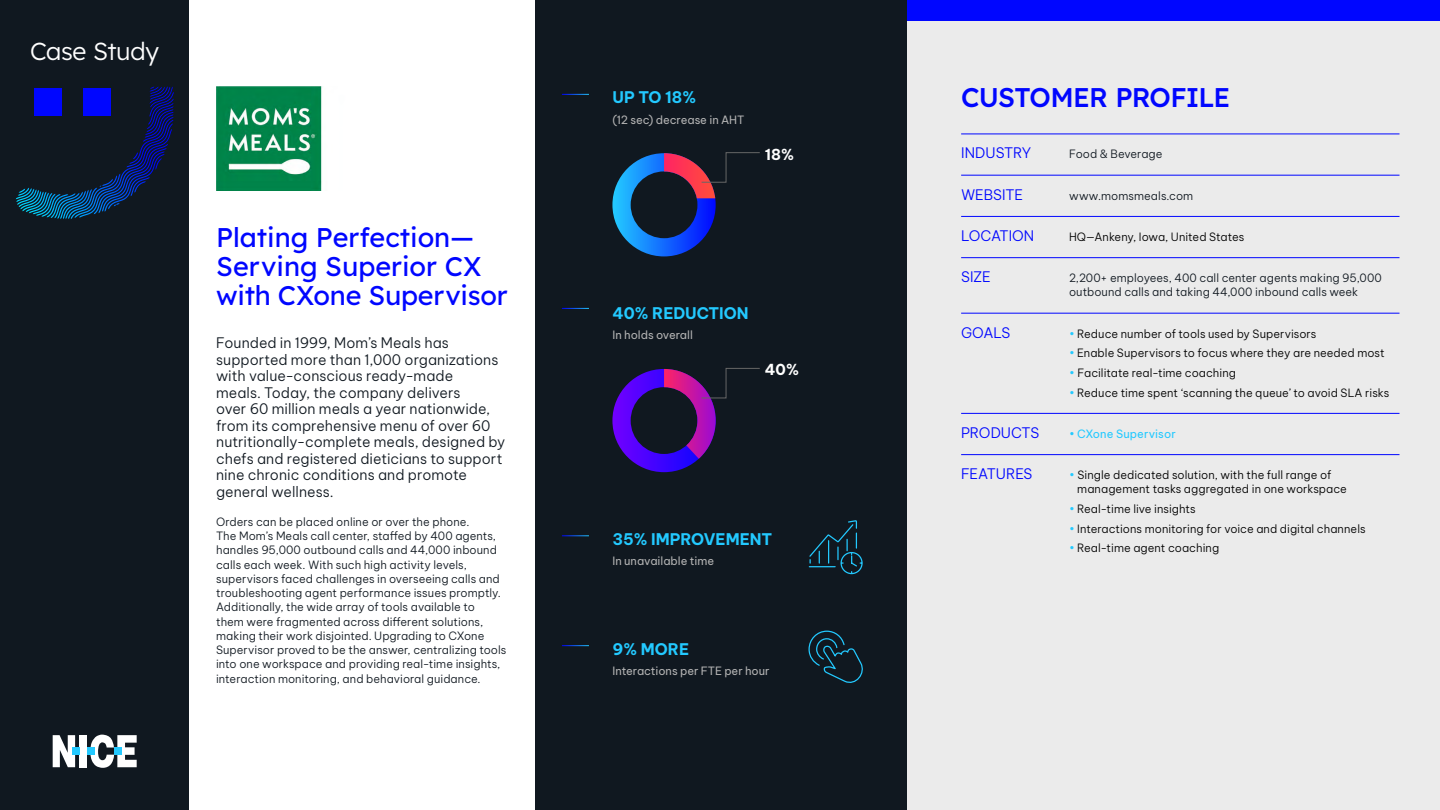
<style>
.page{position:relative;width:1440px;height:810px;background:#fff}
.page>*{position:absolute;margin:0;border:0;box-sizing:border-box;transform-origin:0 0}
.t1{font:27px/29.2px "Lexend";color:#0006ff}
.t2{font:500 27px "Lexend";letter-spacing:-.035em;color:#0006ff}
.t3{font:300 24.67px "Lexend";letter-spacing:-.015em;color:#fff}
.t4{font:700 15.75px "Be Vietnam Pro";color:#23c9ff}
.t5{font:700 14.92px "Be Vietnam Pro";color:#fff}
.t6{font:300 14.25px/16.5px "Be Vietnam Pro";color:#101820}
.t7{font:300 14.25px "Be Vietnam Pro";letter-spacing:-.01em;color:#0006ff}
.t8{font:300 11.25px/14.2px "Be Vietnam Pro";letter-spacing:.005em;color:#101820}
.t9{font:300 11.25px/14.2px "Be Vietnam Pro";letter-spacing:.005em;color:#000}
.t10{font:11.25px "Be Vietnam Pro";letter-spacing:-.005em;color:#b3b3b3}
.t11{font:11.25px "Be Vietnam Pro";letter-spacing:.005em;color:#23c9ff}
.s1{color:#23c9ff}
.s2{font-weight:300}
</style>
<div class="page">
<div style="left:0;top:0;width:189px;height:810px;background:#101820"></div>
<svg style="left:90px;top:735px;width:47px;height:33px"></svg>
<div style="left:80px;top:735px;width:7px;height:32px;background:#fff"></div>
<svg style="left:53px;top:735px;width:22px;height:32px"></svg>
<div style="left:114px;top:748px;width:7px;height:7px;background:#23c9ff"></div>
<div style="left:87px;top:748px;width:7px;height:7px;background:#23c9ff"></div>
<div style="left:73px;top:748px;width:7px;height:7px;background:#23c9ff"></div>
<div style="left:535px;top:0;width:373px;height:810px;background:#101820"></div>
<div style="left:908px;top:0;width:532px;height:810px;background:#ebebeb"></div>
<div style="left:908px;top:0;width:532px;height:20px;background:#0006ff"></div>
<svg style="left:15px;top:86px;width:159px;height:133px"></svg>
<hr style="left:961px;top:134px;width:439px;height:1px;background:#0006ff">
<hr style="left:961px;top:175px;width:439px;height:1px;background:#0006ff">
<hr style="left:961px;top:216px;width:439px;height:1px;background:#0006ff">
<hr style="left:961px;top:258px;width:439px;height:1px;background:#0006ff">
<hr style="left:961px;top:313px;width:439px;height:1px;background:#0006ff">
<hr style="left:961px;top:413px;width:439px;height:1px;background:#0006ff">
<hr style="left:961px;top:454px;width:439px;height:1px;background:#0006ff">
<svg style="left:562px;top:308px;width:27px;height:1px"></svg>
<svg style="left:562px;top:645px;width:27px;height:1px"></svg>
<svg style="left:562px;top:535px;width:27px;height:1px"></svg>
<svg style="left:562px;top:94px;width:27px;height:1px"></svg>
<img style="left:216px;top:86px;width:107px;height:105px">
<svg style="left:612px;top:152px;width:148px;height:104px"></svg>
<svg style="left:612px;top:368px;width:148px;height:104px"></svg>
<svg style="left:808px;top:520px;width:55px;height:55px"></svg>
<svg style="left:808px;top:630px;width:55px;height:53px"></svg>
<h2 class="t3" style="left:30px;top:33px;width:130px">Case Study</h2>
<h1 class="t1" style="left:216px;top:221px;width:293px">Plating Perfection—<br>Serving Superior CX with CXone Supervisor</h1>
<p class="t6" style="left:216px;top:333px;width:291px">Founded in 1999, Mom’s Meals has supported more than 1,000 organizations with value-conscious ready-made<br>meals. Today, the company delivers<br>over 60 million meals a year nationwide, from its comprehensive menu of over 60 nutritionally-complete meals, designed by chefs and registered dieticians to support nine chronic conditions and promote general wellness.</p>
<p class="t8" style="left:216px;top:514px;width:292px">Orders can be placed online or over the phone.<br>The Mom’s Meals call center, staffed by 400 agents, handles 95,000 outbound calls and 44,000 inbound calls each week. With such high activity levels, supervisors faced challenges in overseeing calls and troubleshooting agent performance issues promptly.<br>Additionally, the wide array of tools available to<br>them were fragmented across different solutions, making their work disjointed. Upgrading to CXone Supervisor proved to be the answer, centralizing tools into one workspace and providing real-time insights, interaction monitoring, and behavioral guidance.</p>
<h3 class="t4" style="left:612px;top:84px;width:85px">UP TO 18%</h3>
<p class="t10" style="left:612px;top:110px;width:133px">(12 sec) decrease in AHT</p>
<h3 class="t5" style="left:765px;top:141px;width:31px">18%</h3>
<h3 class="t4" style="left:612px;top:300px;width:138px">40% REDUCTION</h3>
<p class="t10" style="left:612px;top:326px;width:82px">In holds overall</p>
<h3 class="t5" style="left:765px;top:357px;width:36px">40%</h3>
<h3 class="t4" style="left:612px;top:526px;width:162px">35% IMPROVEMENT</h3>
<p class="t10" style="left:612px;top:552px;width:103px">In unavailable time</p>
<h3 class="t4" style="left:612px;top:635px;width:78px">9% MORE</h3>
<p class="t10" style="left:612px;top:661px;width:159px">Interactions per FTE per hour</p>
<h1 class="t2" style="left:961px;top:78px;width:271px">CUSTOMER PROFILE</h1>
<p class="t7" style="left:961px;top:142px;width:72px">INDUSTRY</p>
<p class="t8" style="left:1069px;top:146px;width:95px">Food &amp; Beverage</p>
<p class="t7" style="left:961px;top:183px;width:63px">WEBSITE</p>
<p class="t8" style="left:1069px;top:187px;width:126px">www.momsmeals.com</p>
<p class="t7" style="left:961px;top:224px;width:75px">LOCATION</p>
<p class="t9" style="left:1069px;top:229px;width:177px">HQ—Ankeny, Iowa, United States</p>
<p class="t7" style="left:961px;top:265px;width:31px">SIZE</p>
<p class="t8" style="left:1069px;top:270px;width:314px">2,200+ employees, 400 call center agents making 95,000 outbound calls and taking 44,000 inbound calls week</p>
<p class="t7" style="left:961px;top:321px;width:51px">GOALS</p>
<p class="t9" style="left:1069px;top:325px;width:249px"><span class="s1">•</span> Reduce number of tools used by Supervisors</p>
<p class="t9" style="left:1069px;top:345px;width:317px"><span class="s1">•</span> Enable Supervisors to focus where they are needed most</p>
<p class="t9" style="left:1069px;top:365px;width:168px"><span class="s1">•</span> Facilitate real-time coaching</p>
<p class="t9" style="left:1069px;top:384px;width:322px"><span class="s1">•</span> Reduce time spent ‘scanning the queue’ to avoid SLA risks</p>
<p class="t7" style="left:961px;top:421px;width:80px">PRODUCTS</p>
<p class="t11" style="left:1069px;top:424px;width:108px"><span class="s2">•</span> CXone Supervisor</p>
<p class="t7" style="left:961px;top:462px;width:73px">FEATURES</p>
<p class="t9" style="left:1077px;top:467px;width:271px;text-indent:-8px"><span class="s1">•</span> Single dedicated solution, with the full range of management tasks aggregated in one workspace</p>
<p class="t9" style="left:1069px;top:501px;width:128px"><span class="s1">•</span> Real-time live insights</p>
<p class="t9" style="left:1069px;top:520px;width:298px"><span class="s1">•</span> Interactions monitoring for voice and digital channels</p>
<p class="t9" style="left:1069px;top:540px;width:152px"><span class="s1">•</span> Real-time agent coaching</p>
</div>
